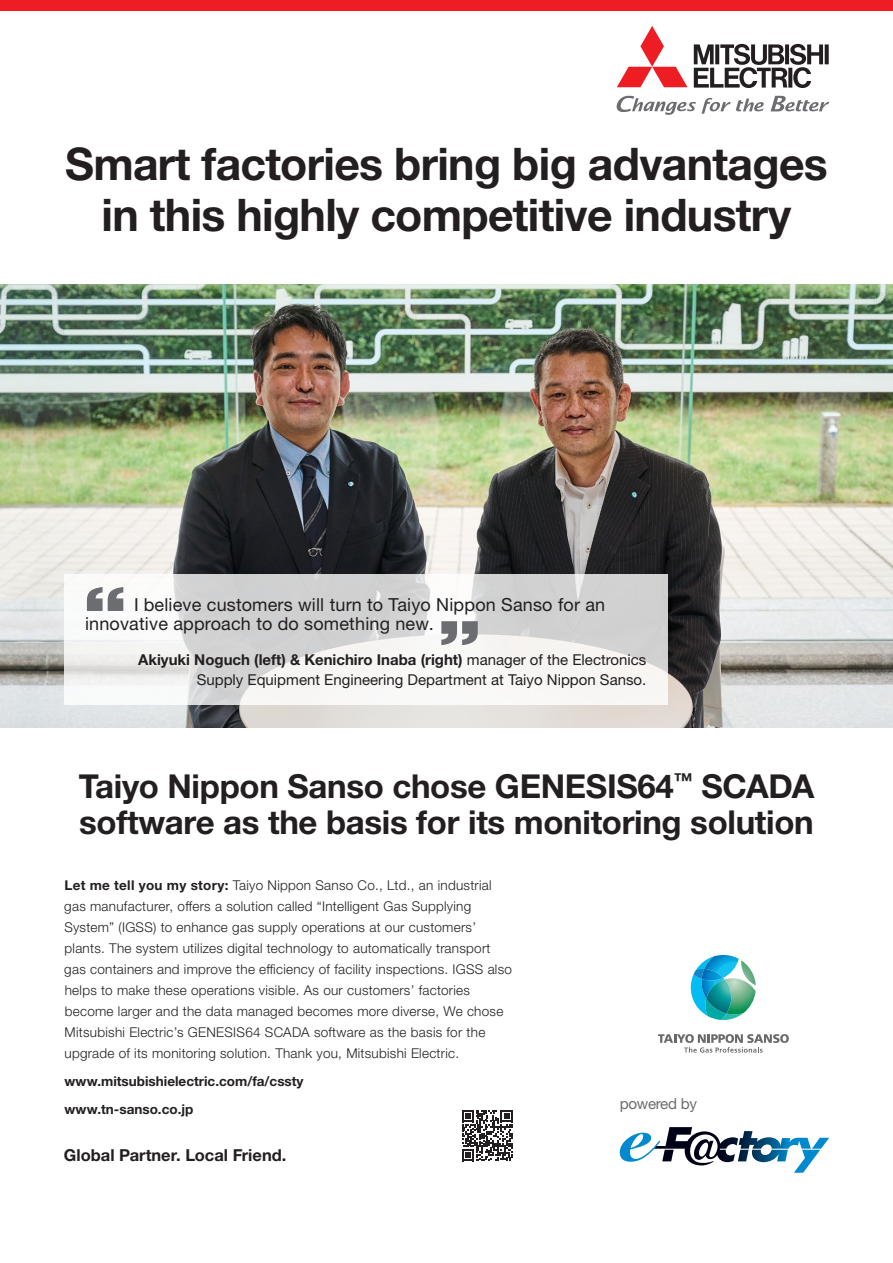
<style>
.page{position:relative;width:893px;height:1263px;background:#fff}
.page>*{position:absolute;margin:0;border:0;box-sizing:border-box;transform-origin:0 0}
.t1{font:700 45px/51px "Helvetica Neue LTW1 G";letter-spacing:-.015em;color:#231f20;text-align:center}
.t2{font:700 33px/36px "Helvetica Neue LTW1 G";letter-spacing:-.01em;color:#231f20}
.t3{font:18px/19.5px "Helvetica Neue LTW1 G";letter-spacing:.01em;color:#231f20}
.t4{font:700 16.5px "Helvetica Neue LTW1 G";color:#231f20}
.t5{font:15.15px "Helvetica Neue LTW1 G";letter-spacing:-.02em;color:#6c6d70}
.t6{font:15px/19.5px "Helvetica Neue LTW1 G";color:#231f20;text-align:right}
.t7{font:300 13.5px/21px "Helvetica Neue LTW1 G";letter-spacing:.02em;color:#231f20}
.t8{font:700 13.5px/28px "Helvetica Neue LTW1 G";color:#231f20}
.s1{font-weight:700}
</style>
<div class="page">
<div style="left:0;top:0;width:893px;height:11px;background:#ee1d23"></div>
<svg style="left:617px;top:96px;width:212px;height:19px"></svg>
<svg style="left:617px;top:26px;width:71px;height:61px"></svg>
<svg style="left:694px;top:44px;width:135px;height:44px"></svg>
<img style="left:0;top:285px;width:893px;height:442px">
<svg style="left:64px;top:574px;width:604px;height:131px"></svg>
<svg style="left:441px;top:621px;width:37px;height:24px"></svg>
<svg style="left:87px;top:587px;width:36px;height:24px"></svg>
<svg style="left:620px;top:1127px;width:209px;height:46px"></svg>
<svg style="left:658px;top:1034px;width:131px;height:19px"></svg>
<svg style="left:691px;top:955px;width:65px;height:65px"></svg>
<svg style="left:462px;top:1110px;width:51px;height:51px"></svg>
<h1 class="t1" style="left:65px;top:138px;width:764px">Smart factories bring big advantages in this highly competitive industry</h1>
<h3 class="t3" style="left:85px;top:595px;width:522px;text-indent:49px">I believe customers will turn to Taiyo Nippon Sanso for an innovative approach to do something new.</h3>
<p class="t6" style="left:138px;top:650px;width:510px"><span class="s1">Akiyuki Noguch (left) &amp; Kenichiro Inaba (right)</span> manager of the Electronics<br>Supply Equipment Engineering Department at Taiyo Nippon Sanso.</p>
<h2 class="t2" style="left:79px;top:768px;width:737px">Taiyo Nippon Sanso chose GENESIS64<sup>™</sup> SCADA software as the basis for its monitoring solution</h2>
<p class="t7" style="left:64px;top:875px;width:449px"><span class="s1">Let me tell you my story:</span> Taiyo Nippon Sanso Co., Ltd., an industrial gas manufacturer, offers a solution called “Intelligent Gas Supplying System” (IGSS) to enhance gas supply operations at our customers’ plants. The system utilizes digital technology to automatically transport gas containers and improve the efficiency of facility inspections. IGSS also helps to make these operations visible. As our customers’ factories become larger and the data managed becomes more diverse, We chose Mitsubishi Electric’s GENESIS64 SCADA software as the basis for the upgrade of its monitoring solution. Thank you, Mitsubishi Electric.</p>
<p class="t8" style="left:64px;top:1067px;width:241px">www.mitsubishielectric.com/fa/cssty www.tn-sanso.co.jp</p>
<p class="t4" style="left:64px;top:1145px;width:224px">Global Partner. Local Friend.</p>
<p class="t5" style="left:620px;top:1094px;width:79px">powered by</p>
</div>
